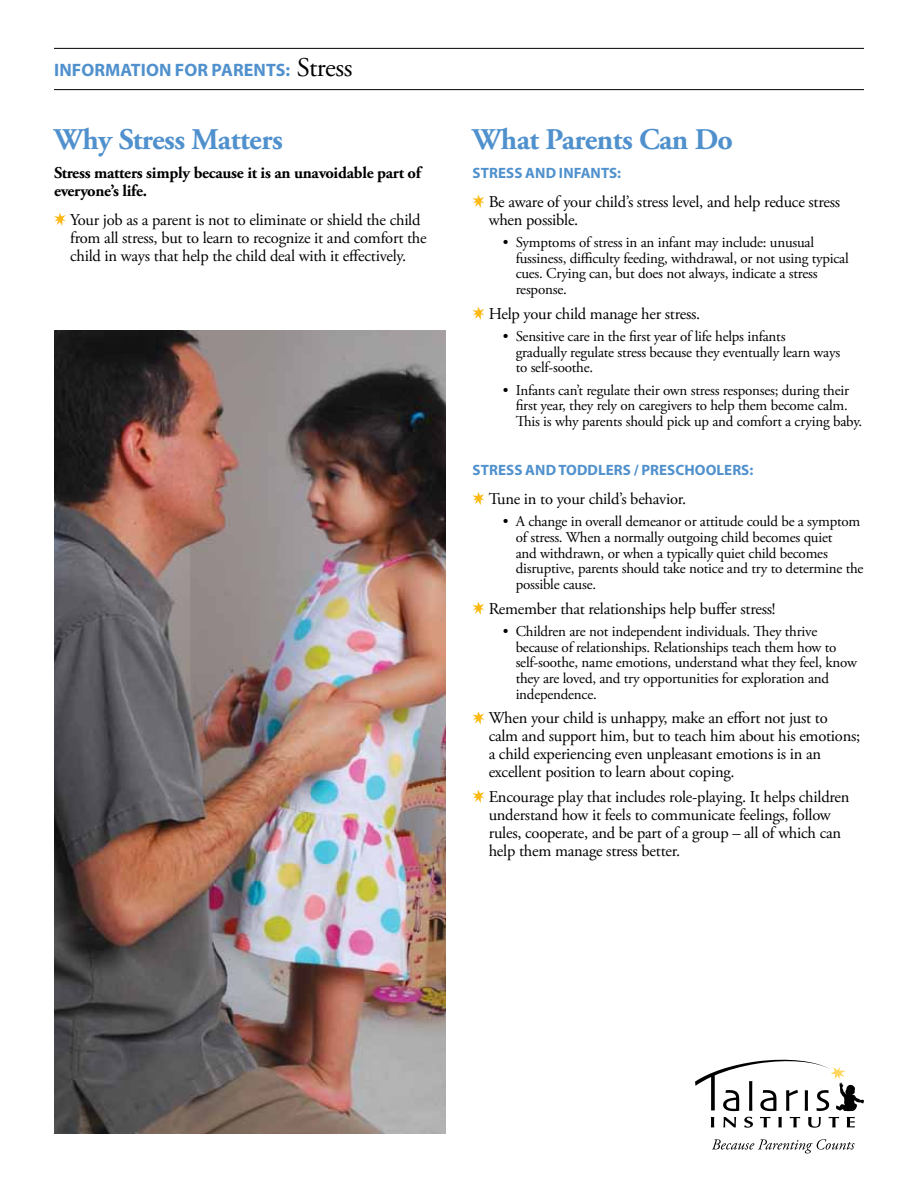
<style>
.page{position:relative;width:918px;height:1188px;background:#fff}
.page>*{position:absolute;margin:0;border:0;box-sizing:border-box;transform-origin:0 0}
.t1{font:700 30px "Adobe Garamond Pro";letter-spacing:-.015em;color:#5091cd}
.t2{font:700 18px "Myriad Pro";letter-spacing:.005em;color:#5091cd}
.t3{font:16.5px/18px "Adobe Garamond Pro";letter-spacing:-.015em;color:#000}
.t4{font:700 16.5px/18px "Adobe Garamond Pro";letter-spacing:-.015em;color:#000}
.t5{font:15px/15.8px "Adobe Garamond Pro";letter-spacing:-.015em;color:#000}
.t6{font:700 15px "Myriad Pro";letter-spacing:.005em;color:#5091cd}
.s1{font-family:"Adobe Garamond Pro";font-weight:400;font-size:27px;color:#000}
</style>
<div class="page">
<hr style="left:54px;top:48px;width:810px;height:1px;background:#000">
<hr style="left:54px;top:89px;width:810px;height:1px;background:#000">
<svg style="left:54px;top:213px;width:12px;height:13px"></svg>
<svg style="left:473px;top:195px;width:11px;height:13px"></svg>
<svg style="left:473px;top:307px;width:11px;height:13px"></svg>
<svg style="left:473px;top:492px;width:11px;height:13px"></svg>
<svg style="left:473px;top:602px;width:11px;height:13px"></svg>
<svg style="left:473px;top:711px;width:11px;height:14px"></svg>
<svg style="left:473px;top:790px;width:11px;height:13px"></svg>
<img style="left:54px;top:330px;width:392px;height:804px">
<svg style="left:695px;top:1059px;width:169px;height:69px"></svg>
<svg style="left:712px;top:1139px;width:143px;height:14px"></svg>
<p class="t2" style="left:54px;top:58px;width:300px">INFORMATION FOR PARENTS: <span class="s1">Stress</span></p>
<h1 class="t1" style="left:54px;top:122px;width:230px">Why Stress Matters</h1>
<p class="t4" style="left:54px;top:164px;width:369px">Stress matters simply because it is an unavoidable part of everyone’s life.</p>
<p class="t3" style="left:70px;top:211px;width:358px">Your job as a parent is not to eliminate or shield the child from all stress, but to learn to recognize it and comfort the child in ways that help the child deal with it effectively.</p>
<h1 class="t1" style="left:472px;top:122px;width:262px">What Parents Can Do</h1>
<p class="t6" style="left:473px;top:163px;width:150px">STRESS AND INFANTS:</p>
<p class="t3" style="left:489px;top:193px;width:353px">Be aware of your child’s stress level, and help reduce stress when possible.</p>
<p class="t5" style="left:516px;top:235px;width:335px;text-indent:-13px">• Symptoms of stress in an infant may include: unusual fussiness, difficulty feeding, withdrawal, or not using typical cues. Crying can, but does not always, indicate a stress response.</p>
<p class="t3" style="left:489px;top:305px;width:213px">Help your child manage her stress.</p>
<p class="t5" style="left:516px;top:329px;width:326px;text-indent:-13px">• Sensitive care in the first year of life helps infants gradually regulate stress because they eventually learn ways to self-soothe.</p>
<p class="t5" style="left:516px;top:382px;width:348px;text-indent:-13px">• Infants can’t regulate their own stress responses; during their first year, they rely on caregivers to help them become calm.<br>This is why parents should pick up and comfort a crying baby.</p>
<p class="t6" style="left:473px;top:460px;width:282px">STRESS AND TODDLERS / PRESCHOOLERS:</p>
<p class="t3" style="left:489px;top:490px;width:199px">Tune in to your child’s behavior.</p>
<p class="t5" style="left:516px;top:514px;width:349px;text-indent:-13px">• A change in overall demeanor or attitude could be a symptom of stress. When a normally outgoing child becomes quiet<br>and withdrawn, or when a typically quiet child becomes disruptive, parents should take notice and try to determine the possible cause.</p>
<p class="t3" style="left:489px;top:600px;width:288px">Remember that relationships help buffer stress!</p>
<p class="t5" style="left:516px;top:624px;width:343px;text-indent:-13px">• Children are not independent individuals. They thrive because of relationships. Relationships teach them how to self-soothe, name emotions, understand what they feel, know they are loved, and try opportunities for exploration and independence.</p>
<p class="t3" style="left:489px;top:710px;width:373px">When your child is unhappy, make an effort not just to calm and support him, but to teach him about his emotions; a child experiencing even unpleasant emotions is in an excellent position to learn about coping.</p>
<p class="t3" style="left:489px;top:788px;width:362px">Encourage play that includes role-playing. It helps children understand how it feels to communicate feelings, follow rules, cooperate, and be part of a group – all of which can help them manage stress better.</p>
</div>
